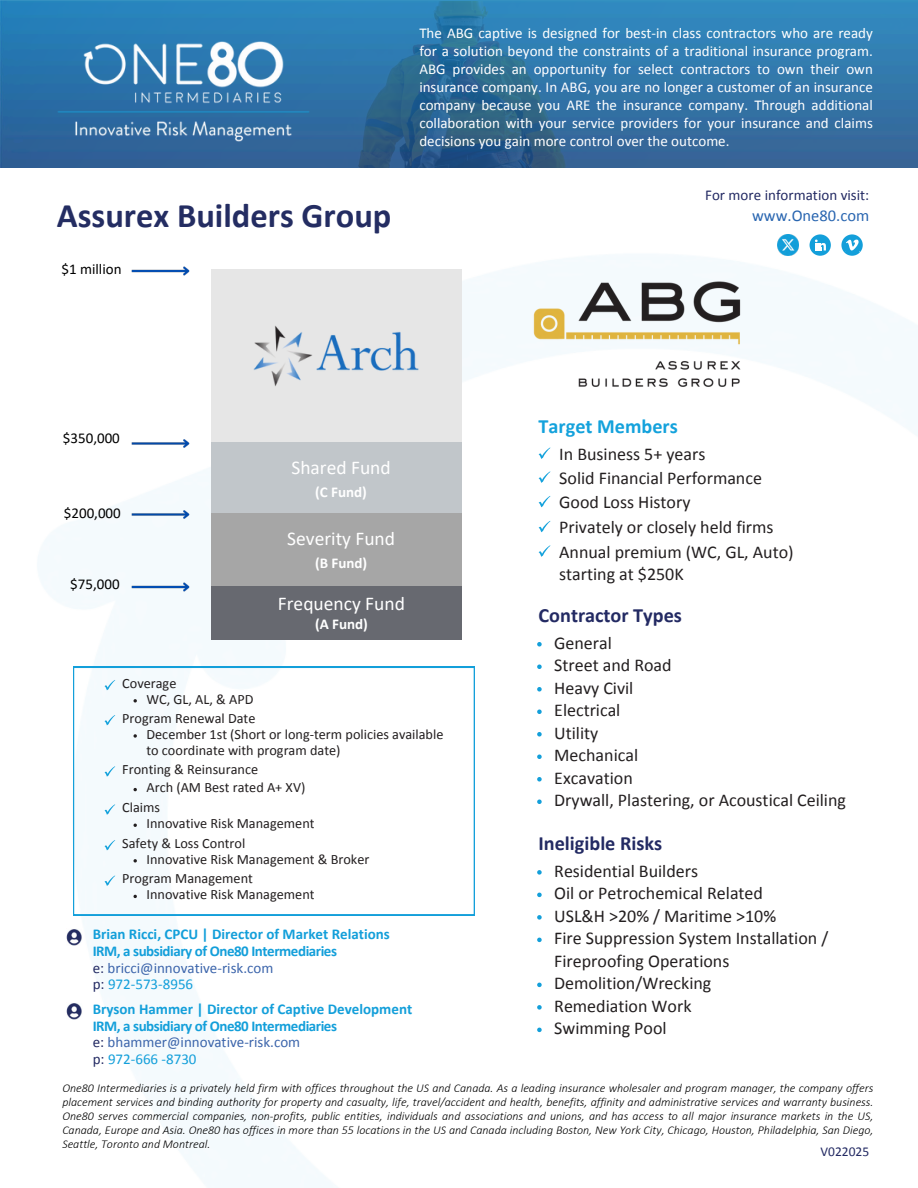
<style>
.page{position:relative;width:918px;height:1188px;background:#fff}
.page>*{position:absolute;margin:0;border:0;box-sizing:border-box;transform-origin:0 0}
.t1{font:700 34.5px "Calibri";color:#242d62}
.t2{font:700 20.25px "Calibri";color:#232a63}
.t3{font:700 20.25px "Calibri";color:#14a2dc}
.t4{font:19.5px "Calibri";color:#fff}
.t5{font:18px/22.5px "Calibri";color:#231f20}
.t6{font:16.5px "Calibri";color:#2865b0}
.t7{font:15px/18px "Calibri";color:#fff;text-align:justify}
.t8{font:700 15px/16.8px "Calibri";letter-spacing:-.03em;color:#139fda}
.t9{font:700 15px "Calibri";color:#139fda}
.t10{font:15px "Calibri";color:#000}
.t11{font:15px "Calibri";color:#232a63}
.t12{font:700 15px "Calibri";color:#fff}
.t13{font:14.25px/15.8px "Calibri";color:#231f20}
.t14{font:13.5px "Calibri";color:#232a63}
.t15{font:italic 300 12px/14px "Calibri";color:#000;text-align:justify}
.s1{font-weight:400;color:#232a63}
.s2{font-weight:400;color:#3c65ab}
.s3{font-weight:400}
</style>
<div class="page">
<img style="left:0;top:0;width:918px;height:168px">
<img style="left:38px;top:234px;width:880px;height:954px">
<div style="left:810px;top:234px;width:21px;height:22px;background:#139fda;border-radius:50%"></div>
<svg style="left:815px;top:239px;width:11px;height:12px"></svg>
<svg style="left:841px;top:234px;width:22px;height:22px"></svg>
<svg style="left:846px;top:239px;width:13px;height:12px"></svg>
<img style="left:777px;top:234px;width:22px;height:22px">
<img style="left:57px;top:42px;width:253px;height:100px">
<svg style="left:539px;top:447px;width:11px;height:12px"></svg>
<svg style="left:539px;top:521px;width:11px;height:11px"></svg>
<svg style="left:539px;top:471px;width:11px;height:12px"></svg>
<svg style="left:539px;top:496px;width:11px;height:11px"></svg>
<svg style="left:539px;top:545px;width:11px;height:12px"></svg>
<img style="left:66px;top:929px;width:17px;height:16px">
<img style="left:66px;top:1002px;width:17px;height:17px">
<svg style="left:73px;top:667px;width:402px;height:248px"></svg>
<svg style="left:105px;top:680px;width:10px;height:10px"></svg>
<svg style="left:134px;top:699px;width:3px;height:4px"></svg>
<svg style="left:105px;top:766px;width:10px;height:11px"></svg>
<svg style="left:105px;top:804px;width:10px;height:11px"></svg>
<svg style="left:105px;top:840px;width:10px;height:10px"></svg>
<svg style="left:134px;top:859px;width:3px;height:4px"></svg>
<svg style="left:105px;top:875px;width:10px;height:11px"></svg>
<img style="left:124px;top:260px;width:72px;height:22px">
<img style="left:124px;top:432px;width:72px;height:23px">
<img style="left:124px;top:503px;width:72px;height:23px">
<img style="left:124px;top:576px;width:72px;height:22px">
<div style="left:211px;top:270px;width:250px;height:172px;background:#e6e6e6"></div>
<div style="left:211px;top:442px;width:250px;height:71px;background:#c1c6ca"></div>
<div style="left:211px;top:513px;width:250px;height:75px;background:#a6a6a6"></div>
<div style="left:211px;top:587px;width:250px;height:53px;background:#676970"></div>
<img style="left:254px;top:325px;width:165px;height:62px">
<img style="left:524px;top:270px;width:226px;height:127px">
<svg style="left:537px;top:642px;width:5px;height:5px"></svg>
<svg style="left:537px;top:665px;width:5px;height:4px"></svg>
<svg style="left:537px;top:687px;width:5px;height:5px"></svg>
<svg style="left:537px;top:710px;width:5px;height:4px"></svg>
<svg style="left:537px;top:732px;width:5px;height:5px"></svg>
<svg style="left:537px;top:755px;width:5px;height:4px"></svg>
<svg style="left:537px;top:777px;width:5px;height:5px"></svg>
<svg style="left:537px;top:800px;width:5px;height:4px"></svg>
<svg style="left:537px;top:870px;width:5px;height:5px"></svg>
<svg style="left:537px;top:893px;width:5px;height:4px"></svg>
<svg style="left:537px;top:915px;width:5px;height:5px"></svg>
<svg style="left:537px;top:938px;width:5px;height:4px"></svg>
<svg style="left:537px;top:983px;width:5px;height:4px"></svg>
<svg style="left:537px;top:1005px;width:5px;height:5px"></svg>
<svg style="left:537px;top:1028px;width:5px;height:4px"></svg>
<svg style="left:105px;top:715px;width:10px;height:10px"></svg>
<svg style="left:134px;top:734px;width:3px;height:4px"></svg>
<p class="t7" style="left:419px;top:25px;width:455px">The ABG captive is designed for best-in class contractors who are ready for a solution beyond the constraints of a traditional insurance program.<br>ABG provides an opportunity for select contractors to own their own insurance company. In ABG, you are no longer a customer of an insurance company because you ARE the insurance company. Through additional collaboration with your service providers for your insurance and claims decisions you gain more control over the outcome.</p>
<h2 class="t1" style="left:57px;top:202px;width:336px">Assurex Builders Group</h2>
<p class="t10" style="left:62px;top:263px;width:62px">$1 million</p>
<p class="t10" style="left:63px;top:432px;width:58px">$350,000</p>
<h3 class="t10" style="left:64px;top:507px;width:58px">$200,000</h3>
<p class="t10" style="left:70px;top:577px;width:51px">$75,000</p>
<h5 class="t13" style="left:122px;top:676px;width:56px">Coverage</h5>
<h1 class="t13" style="left:146px;top:692px;width:109px">WC, GL, AL, &amp; APD</h1>
<h3 class="t4" style="left:291px;top:460px;width:101px">Shared Fund</h3>
<h3 class="t12" style="left:315px;top:486px;width:53px">(C Fund)</h3>
<h3 class="t4" style="left:287px;top:531px;width:109px">Severity Fund</h3>
<h3 class="t12" style="left:315px;top:557px;width:54px">(B Fund)</h3>
<p class="t4" style="left:278px;top:595px;width:129px">Frequency Fund</p>
<p class="t12" style="left:315px;top:617px;width:54px">(A Fund)</p>
<p class="t13" style="left:122px;top:712px;width:135px">Program Renewal Date</p>
<p class="t13" style="left:146px;top:727px;width:299px">December 1st (Short or long-term policies available to coordinate with program date)</p>
<h4 class="t13" style="left:122px;top:763px;width:137px">Fronting &amp; Reinsurance</h4>
<p class="t13" style="left:146px;top:781px;width:160px">Arch (AM Best rated A+ XV)</p>
<h5 class="t13" style="left:122px;top:801px;width:39px">Claims</h5>
<p class="t13" style="left:146px;top:817px;width:170px">Innovative Risk Management</p>
<h5 class="t13" style="left:122px;top:836px;width:125px">Safety &amp; Loss Control</h5>
<h5 class="t13" style="left:146px;top:852px;width:225px">Innovative Risk Management &amp; Broker</h5>
<h5 class="t13" style="left:122px;top:872px;width:132px">Program Management</h5>
<p class="t13" style="left:146px;top:888px;width:170px">Innovative Risk Management</p>
<p class="t9" style="left:93px;top:928px;width:299px">Brian Ricci, CPCU | Director of Market Relations</p>
<p class="t8" style="left:93px;top:944px;width:246px">IRM, a subsidiary of One80 Intermediaries <span class="s1">e:</span> <span class="s2">bricci@innovative-risk.com<br></span><span class="s1">p:</span> <span class="s3">972-573-8956</span></p>
<p class="t9" style="left:93px;top:1002px;width:321px">Bryson Hammer | Director of Captive Development</p>
<p class="t8" style="left:93px;top:1018px;width:246px">IRM, a subsidiary of One80 Intermediaries <span class="s1">e:</span> <span class="s2">bhammer@innovative-risk.com<br></span><span class="s1">p:</span> <span class="s3">972-666 -8730</span></p>
<p class="t11" style="left:705px;top:189px;width:166px">For more information visit:</p>
<p class="t6" style="left:752px;top:209px;width:119px">www.One80.com</p>
<p class="t3" style="left:539px;top:417px;width:141px">Target Members</p>
<h5 class="t5" style="left:559px;top:444px;width:148px">In Business 5+ years</h5>
<p class="t5" style="left:559px;top:468px;width:204px">Solid Financial Performance</p>
<h5 class="t5" style="left:559px;top:493px;width:133px">Good Loss History</h5>
<p class="t5" style="left:559px;top:542px;width:236px">Annual premium (WC, GL, Auto)</p>
<p class="t5" style="left:559px;top:565px;width:126px">starting at $250K</p>
<p class="t5" style="left:559px;top:517px;width:216px">Privately or closely held firms</p>
<h5 class="t2" style="left:539px;top:607px;width:145px">Contractor Types</h5>
<h5 class="t5" style="left:554px;top:633px;width:59px">General</h5>
<p class="t5" style="left:554px;top:656px;width:119px">Street and Road</p>
<p class="t5" style="left:554px;top:678px;width:81px">Heavy Civil</p>
<h5 class="t5" style="left:554px;top:701px;width:68px">Electrical</h5>
<p class="t5" style="left:554px;top:723px;width:46px">Utility</p>
<p class="t5" style="left:554px;top:746px;width:85px">Mechanical</p>
<h5 class="t5" style="left:554px;top:768px;width:80px">Excavation</h5>
<p class="t5" style="left:554px;top:791px;width:293px">Drywall, Plastering, or Acoustical Ceiling</p>
<p class="t2" style="left:539px;top:835px;width:125px">Ineligible Risks</p>
<p class="t5" style="left:554px;top:861px;width:145px">Residential Builders</p>
<h5 class="t5" style="left:554px;top:884px;width:210px">Oil or Petrochemical Related</h5>
<p class="t5" style="left:554px;top:906px;width:223px">USL&amp;H &gt;20% / Maritime &gt;10%</p>
<p class="t5" style="left:554px;top:929px;width:276px">Fire Suppression System Installation /<br>Fireproofing Operations</p>
<h5 class="t5" style="left:554px;top:974px;width:159px">Demolition/Wrecking</h5>
<p class="t5" style="left:554px;top:996px;width:139px">Remediation Work</p>
<p class="t5" style="left:554px;top:1019px;width:114px">Swimming Pool</p>
<p class="t15" style="left:62px;top:1082px;width:813px">One80 Intermediaries is a privately held firm with offices throughout the US and Canada. As a leading insurance wholesaler and program manager, the company offers placement services and binding authority for property and casualty, life, travel/accident and health, benefits, affinity and administrative services and warranty business.<br>One80 serves commercial companies, non-profits, public entities, individuals and associations and unions, and has access to all major insurance markets in the US, Canada, Europe and Asia. One80 has offices in more than 55 locations in the US and Canada including Boston, New York City, Chicago, Houston, Philadelphia, San Diego, Seattle, Toronto and Montreal.</p>
<p class="t14" style="left:821px;top:1146px;width:50px">V022025</p>
</div>
